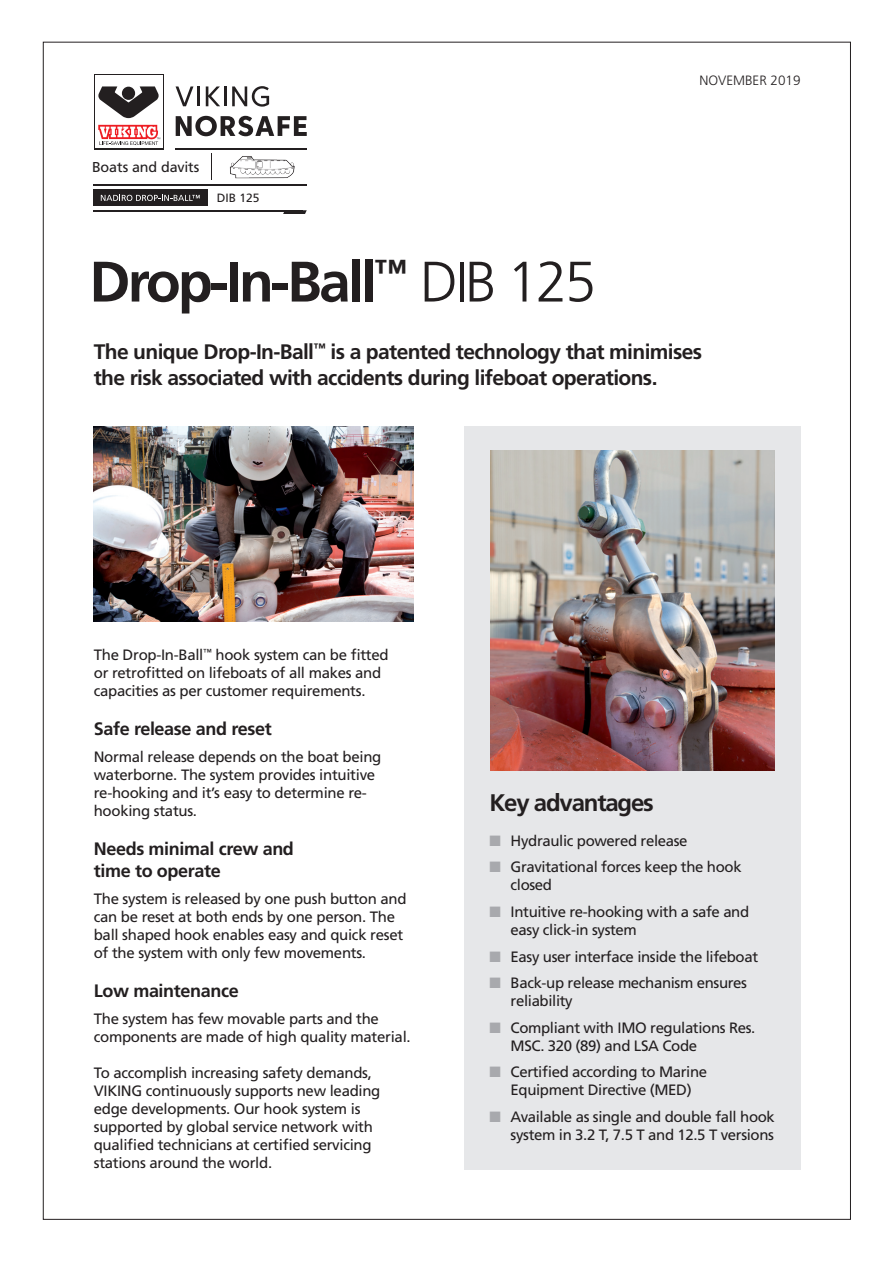
<style>
.page{position:relative;width:893px;height:1263px;background:#fff}
.page>*{position:absolute;margin:0;border:0;box-sizing:border-box;transform-origin:0 0}
.t1{font:700 57px "Frutiger";letter-spacing:-.05em;color:#231f20}
.t2{font:700 24px "Frutiger";letter-spacing:-.05em;color:#231f20}
.t3{font:700 21px/25.2px "Frutiger";letter-spacing:-.03em;color:#231f20}
.t4{font:700 18px/21.6px "Frutiger";letter-spacing:-.02em;color:#231f20}
.t5{font:15px/18px "Frutiger";letter-spacing:-.02em;color:#231f20}
.t6{font:14.4px "Frutiger";letter-spacing:-.01em;color:#231f20}
.t7{font:300 13.5px "Frutiger";color:#231f20}
.t8{font:12px "Frutiger";color:#231f20}
.s1{font-weight:300}
.s2{color:#a8a9ad}
</style>
<div class="page">
<img style="left:94px;top:426px;width:320px;height:196px">
<div style="left:465px;top:426px;width:336px;height:743px;background:#e6e7e9"></div>
<img style="left:491px;top:451px;width:284px;height:320px">
<div style="left:94px;top:190px;width:114px;height:16px;background:#231f20"></div>
<svg style="left:101px;top:195px;width:99px;height:6px"></svg>
<div style="left:94px;top:74px;width:69px;height:76px;background:linear-gradient(to right,#231f20,#231f20)"></div>
<div style="left:95px;top:76px;width:67px;height:72px;background:#fff"></div>
<svg style="left:98px;top:86px;width:61px;height:32px"></svg>
<svg style="left:98px;top:125px;width:62px;height:20px"></svg>
<hr style="left:176px;top:148px;width:131px;height:2px;background:#231f20">
<hr style="left:94px;top:210px;width:209px;height:2px;background:#231f20">
<svg style="left:283px;top:210px;width:24px;height:4px"></svg>
<svg style="left:176px;top:86px;width:17px;height:20px"></svg>
<hr style="left:198px;top:86px;width:2px;height:20px;background:#231f20">
<svg style="left:206px;top:86px;width:14px;height:20px"></svg>
<hr style="left:224px;top:86px;width:3px;height:20px;background:#231f20">
<svg style="left:232px;top:86px;width:37px;height:21px"></svg>
<svg style="left:176px;top:116px;width:131px;height:20px"></svg>
<svg style="left:211px;top:154px;width:1px;height:26px"></svg>
<hr style="left:94px;top:184px;width:213px;height:1px;background:#231f20">
<img style="left:229px;top:156px;width:66px;height:23px">
<p class="t6" style="left:92px;top:158px;width:109px">Boats and davits</p>
<p class="t8" style="left:217px;top:191px;width:44px">DIB 125</p>
<h1 class="t1" style="left:89px;top:248px;width:508px">Drop-In-Ball<sup>™</sup> <span class="s1">DIB 125</span></h1>
<p class="t7" style="left:699px;top:72px;width:103px">NOVEMBER 2019</p>
<h3 class="t3" style="left:94px;top:340px;width:610px">The unique Drop-In-Ball<sup>™</sup> is a patented technology that minimises the risk associated with accidents during lifeboat operations.</h3>
<p class="t5" style="left:94px;top:646px;width:296px">The Drop-In-Ball<sup>™</sup> hook system can be fitted or retrofitted on lifeboats of all makes and capacities as per customer requirements.</p>
<p class="t4" style="left:94px;top:718px;width:179px">Safe release and reset</p>
<p class="t5" style="left:94px;top:748px;width:289px">Normal release depends on the boat being waterborne. The system provides intuitive re-hooking and it’s easy to determine re&shy;hooking status.</p>
<p class="t4" style="left:94px;top:838px;width:202px">Needs minimal crew and time to operate</p>
<p class="t5" style="left:94px;top:889px;width:314px">The system is released by one push button and can be reset at both ends by one person. The ball shaped hook enables easy and quick reset of the system with only few movements.</p>
<p class="t4" style="left:94px;top:980px;width:146px">Low maintenance</p>
<p class="t5" style="left:94px;top:1009px;width:318px">The system has few movable parts and the components are made of high quality material.</p>
<p class="t5" style="left:94px;top:1063px;width:288px">To accomplish increasing safety demands, VIKING continuously supports new leading edge developments. Our hook system is supported by global service network with qualified technicians at certified servicing stations around the world.</p>
<h2 class="t2" style="left:489px;top:788px;width:166px">Key advantages</h2>
<p class="t5" style="left:489px;top:832px;width:200px"><span class="s2">■</span> Hydraulic powered release</p>
<p class="t5" style="left:511px;top:858px;width:233px;text-indent:-21px"><span class="s2">■</span> Gravitational forces keep the hook closed</p>
<p class="t5" style="left:511px;top:903px;width:240px;text-indent:-21px"><span class="s2">■</span> Intuitive re-hooking with a safe and easy click-in system</p>
<p class="t5" style="left:489px;top:947px;width:270px"><span class="s2">■</span> Easy user interface inside the lifeboat</p>
<p class="t5" style="left:511px;top:974px;width:238px;text-indent:-21px"><span class="s2">■</span> Back-up release mechanism ensures reliability</p>
<p class="t5" style="left:511px;top:1018px;width:246px;text-indent:-21px"><span class="s2">■</span> Compliant with IMO regulations Res.<br>MSC. 320 (89) and LSA Code</p>
<p class="t5" style="left:489px;top:1063px;width:219px;text-align:center"><span class="s2">■</span> Certified according to Marine<br>Equipment Directive (MED)</p>
<p class="t5" style="left:489px;top:1107px;width:287px;text-align:right"><span class="s2">■</span> Available as single and double fall hook system in 3.2 T, 7.5 T and 12.5 T versions</p>
</div>
